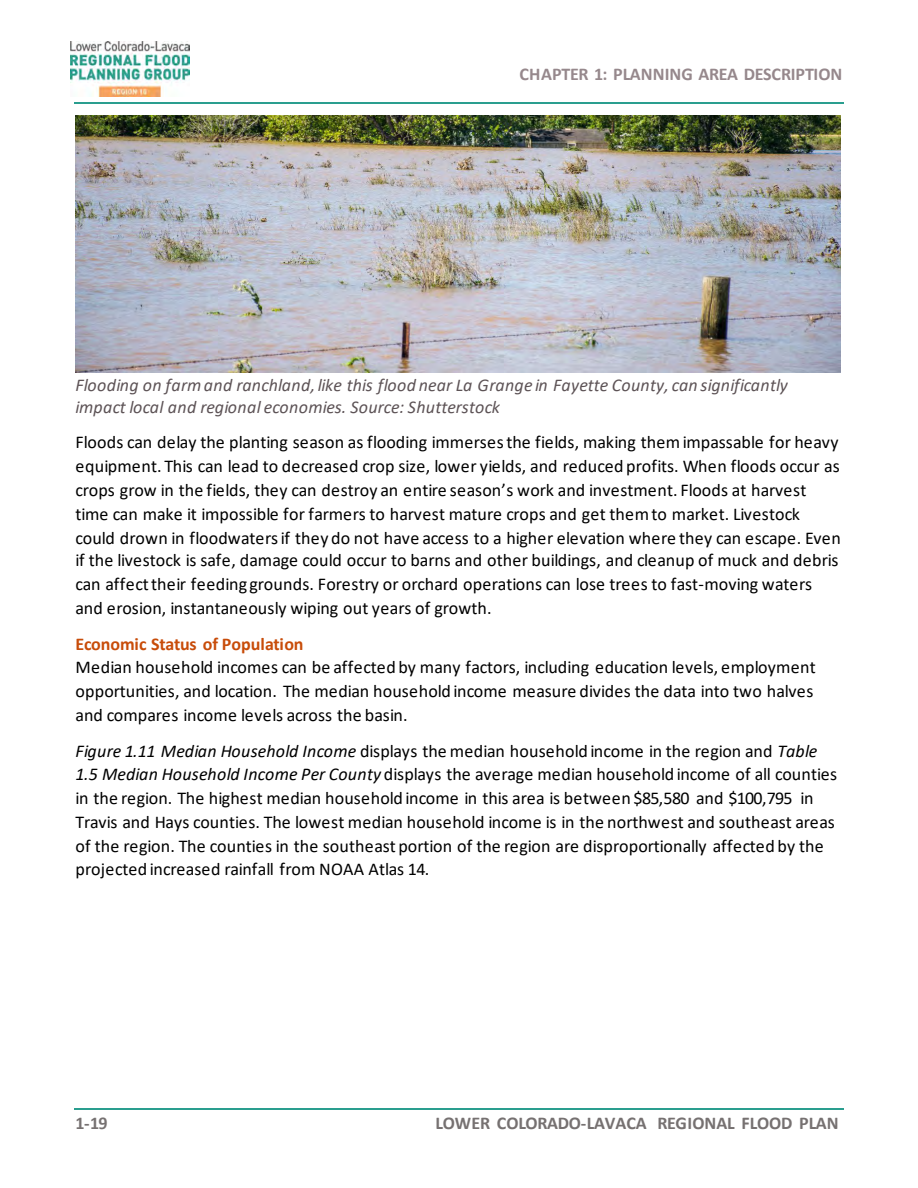
<style>
.page{position:relative;width:918px;height:1188px;background:#fff}
.page>*{position:absolute;margin:0;border:0;box-sizing:border-box;transform-origin:0 0}
.t1{font:18px/23.9px "Calibri";letter-spacing:.005em;color:#000}
.t2{font:italic 18px/21.6px "Calibri";letter-spacing:.015em;color:#5d5356}
.t3{font:700 18px "Calibri";letter-spacing:-.01em;color:#767171}
.t4{font:700 18px "Calibri";letter-spacing:-.005em;color:#96888c}
.t5{font:700 18px "Calibri";letter-spacing:-.005em;color:#c84c09}
.s1{font-style:italic}
</style>
<div class="page">
<hr style="left:74px;top:102px;width:770px;height:1px;background:#2a9e8f">
<hr style="left:74px;top:1109px;width:770px;height:1px;background:#2a9e8f">
<img style="left:70px;top:42px;width:120px;height:55px">
<img style="left:76px;top:115px;width:765px;height:257px">
<p class="t4" style="left:520px;top:62px;width:324px">CHAPTER 1: PLANNING AREA DESCRIPTION</p>
<p class="t2" style="left:76px;top:374px;width:714px">Flooding on farm and ranchland, like this flood near La Grange in Fayette County, can significantly impact local and regional economies. Source: Shutterstock</p>
<p class="t1" style="left:76px;top:429px;width:767px">Floods can delay the planting season as flooding immerses the fields, making them impassable for heavy equipment. This can lead to decreased crop size, lower yields, and reduced profits. When floods occur as crops grow in the fields, they can destroy an entire season’s work and investment. Floods at harvest time can make it impossible for farmers to harvest mature crops and get them to market. Livestock could drown in floodwaters if they do not have access to a higher elevation where they can escape. Even if the livestock is safe, damage could occur to barns and other buildings, and cleanup of muck and debris can affect their feeding grounds. Forestry or orchard operations can lose trees to fast-moving waters and erosion, instantaneously wiping out years of growth.</p>
<h5 class="t5" style="left:76px;top:632px;width:230px">Economic Status of Population</h5>
<p class="t1" style="left:76px;top:655px;width:742px">Median household incomes can be affected by many factors, including education levels, employment opportunities, and location. The median household income measure divides the data into two halves and compares income levels across the basin.</p>
<p class="t1" style="left:76px;top:739px;width:763px"><span class="s1">Figure 1.11 Median Household Income</span> displays the median household income in the region and <span class="s1">Table 1.5 Median Household Income Per County</span> displays the average median household income of all counties in the region. The highest median household income in this area is between $85,580 and $100,795 in Travis and Hays counties. The lowest median household income is in the northwest and southeast areas of the region. The counties in the southeast portion of the region are disproportionally affected by the projected increased rainfall from NOAA Atlas 14.</p>
<p class="t3" style="left:76px;top:1110px;width:33px">1-19</p>
<p class="t3" style="left:436px;top:1110px;width:405px">LOWER COLORADO-LAVACA REGIONAL FLOOD PLAN</p>
</div>
